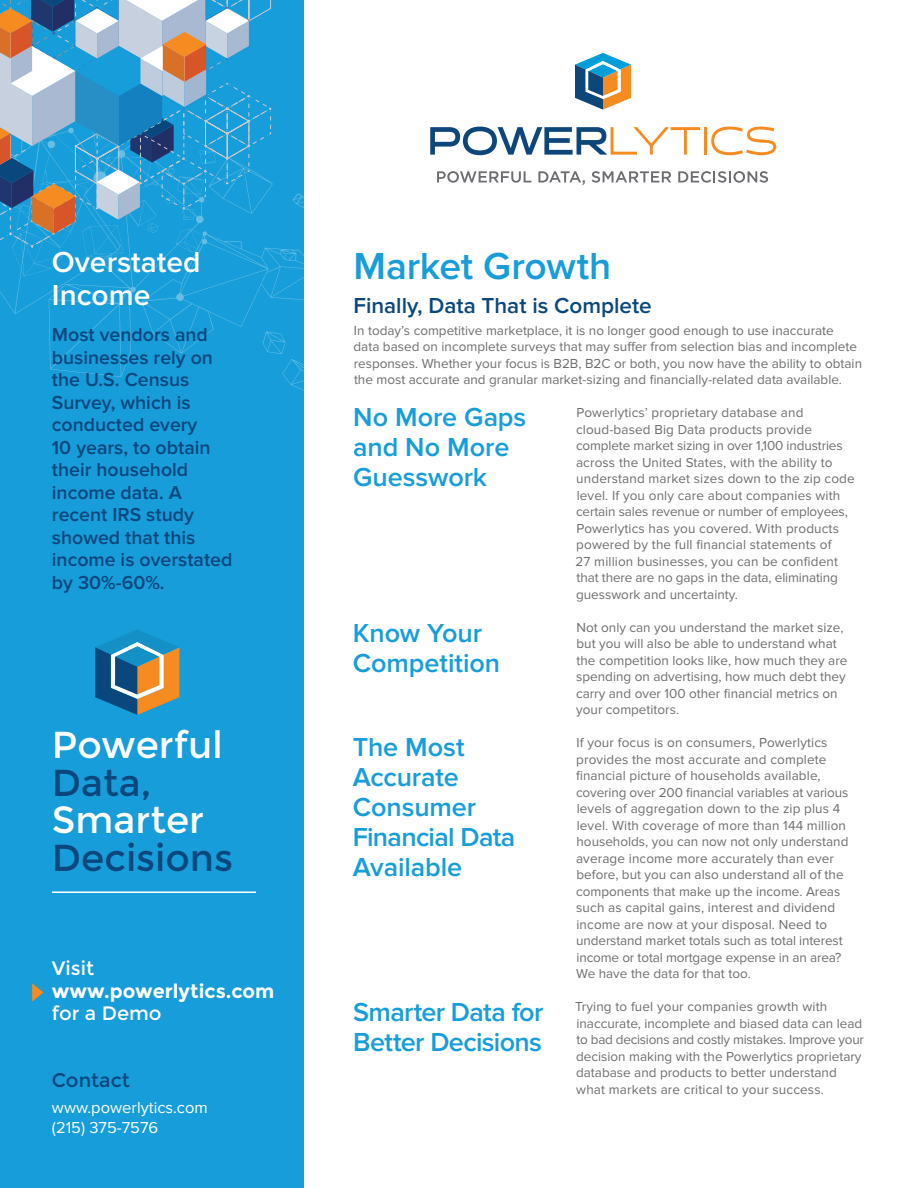
<style>
.page{position:relative;width:918px;height:1188px;background:#fff}
.page>*{position:absolute;margin:0;border:0;box-sizing:border-box;transform-origin:0 0}
.Headline{font:600 39px "Proxima Nova";letter-spacing:-.01em;color:#179dd9}
.Headline_Level_2{font:37.5px/37.5px "Montserrat";color:#0a477c}
.Headline_Level_2-2{font:37.5px/37.5px "Montserrat";color:#fff}
.Sidebar_Headline{font:600 30px/33px "Proxima Nova";color:#fff}
.Headline_3{font:600 27px/30px "Proxima Nova";letter-spacing:-.005em;color:#179dd9}
.Headline_3-2{font:600 27px/30px "Proxima Nova";letter-spacing:-.025em;color:#179dd9}
.Headline_2{font:600 22.5px "Proxima Nova";color:#0a477c}
.sidebar{font:600 19.5px/22.5px "Proxima Nova";color:#0a477c}
.Headline_Level_2-3{font:700 19.5px "Montserrat";color:#fff}
.Headline_Level_2-4{font:19.5px "Montserrat";color:#fff}
.Headline_Level_2-5{font:19.5px "Montserrat";color:#0a477c}
.t1{font:16.5px "Proxima Nova";color:#fff}
.Body_Copy{font:13.5px/16.5px "Proxima Nova";color:#6d6e70}
.s1{color:#0a477c}
.s2{color:#fff}
</style>
<div class="page">
<div style="left:0;top:0;width:303px;height:1188px;background:#179dd9"></div>
<svg style="left:285px;top:377px;width:19px;height:15px"></svg>
<svg style="left:0;top:28px;width:304px;height:349px"></svg>
<svg style="left:0;top:0;width:273px;height:249px"></svg>
<svg style="left:32px;top:983px;width:11px;height:19px"></svg>
<hr style="left:52px;top:891px;width:204px;height:2px;background:#fff">
<svg style="left:95px;top:630px;width:84px;height:85px"></svg>
<hr style="left:704px;top:127px;width:3px;height:28px;background:#f68b1f">
<svg style="left:711px;top:127px;width:65px;height:28px"></svg>
<svg style="left:430px;top:127px;width:270px;height:28px"></svg>
<svg style="left:575px;top:53px;width:56px;height:57px"></svg>
<svg style="left:437px;top:171px;width:94px;height:12px"></svg>
<svg style="left:538px;top:171px;width:47px;height:14px"></svg>
<svg style="left:592px;top:171px;width:79px;height:12px"></svg>
<svg style="left:678px;top:171px;width:90px;height:12px"></svg>
<p class="Sidebar_Headline" style="left:52px;top:246px;width:150px">Overstated<br>Income</p>
<p class="sidebar" style="left:52px;top:324px;width:182px">Most vendors and businesses rely on the U.S. Census<br>Survey, which is conducted every<br>10 years, to obtain their household income data. A recent IRS study showed that this income is overstated by 30%-60%.</p>
<p class="Headline_Level_2-2" style="left:52px;top:727px;width:172px">Powerful<br><span class="s1">Data,</span></p>
<p class="Headline_Level_2" style="left:52px;top:802px;width:183px"><span class="s2">Smarter<br></span>Decisions</p>
<p class="Headline_Level_2-4" style="left:52px;top:957px;width:44px">Visit</p>
<p class="Headline_Level_2-3" style="left:52px;top:979px;width:224px">www.powerlytics.com</p>
<p class="Headline_Level_2-4" style="left:52px;top:1002px;width:111px">for a Demo</p>
<p class="Headline_Level_2-5" style="left:52px;top:1069px;width:80px">Contact</p>
<p class="t1" style="left:52px;top:1098px;width:157px">www.powerlytics.com</p>
<p class="t1" style="left:52px;top:1118px;width:108px">(215) 375-7576</p>
<p class="Headline" style="left:354px;top:244px;width:259px">Market Growth</p>
<p class="Headline_2" style="left:353px;top:293px;width:300px">Finally, Data That is Complete</p>
<p class="Body_Copy" style="left:354px;top:322px;width:510px">In today’s competitive marketplace, it is no longer good enough to use inaccurate data based on incomplete surveys that may suffer from selection bias and incomplete responses. Whether your focus is B2B, B2C or both, you now have the ability to obtain the most accurate and granular market-sizing and financially-related data available.</p>
<p class="Body_Copy" style="left:576px;top:404px;width:281px">Powerlytics’ proprietary database and cloud-based Big Data products provide complete market sizing in over 1,100 industries across the United States, with the ability to understand market sizes down to the zip code level. If you only care about companies with certain sales revenue or number of employees, Powerlytics has you covered. With products powered by the full financial statements of<br>27 million businesses, you can be confident that there are no gaps in the data, eliminating guesswork and uncertainty.</p>
<p class="Body_Copy" style="left:576px;top:619px;width:273px">Not only can you understand the market size, but you will also be able to understand what the competition looks like, how much they are spending on advertising, how much debt they carry and over 100 other financial metrics on your competitors.</p>
<p class="Body_Copy" style="left:576px;top:734px;width:274px">If your focus is on consumers, Powerlytics provides the most accurate and complete financial picture of households available, covering over 200 financial variables at various levels of aggregation down to the zip plus 4 level. With coverage of more than 144 million households, you can now not only understand average income more accurately than ever before, but you can also understand all of the components that make up the income. Areas such as capital gains, interest and dividend income are now at your disposal. Need to understand market totals such as total interest income or total mortgage expense in an area?<br>We have the data for that too.</p>
<p class="Body_Copy" style="left:575px;top:998px;width:290px">Trying to fuel your companies growth with inaccurate, incomplete and biased data can lead to bad decisions and costly mistakes. Improve your decision making with the Powerlytics proprietary database and products to better understand what markets are critical to your success.</p>
<p class="Headline_3" style="left:353px;top:402px;width:175px">No More Gaps and No More<br>Guesswork</p>
<p class="Headline_3" style="left:353px;top:618px;width:149px">Know Your<br>Competition</p>
<p class="Headline_3" style="left:353px;top:733px;width:164px">The Most<br>Accurate<br>Consumer<br>Financial Data<br>Available</p>
<p class="Headline_3-2" style="left:353px;top:998px;width:192px">Smarter Data for<br>Better Decisions</p>
</div>
